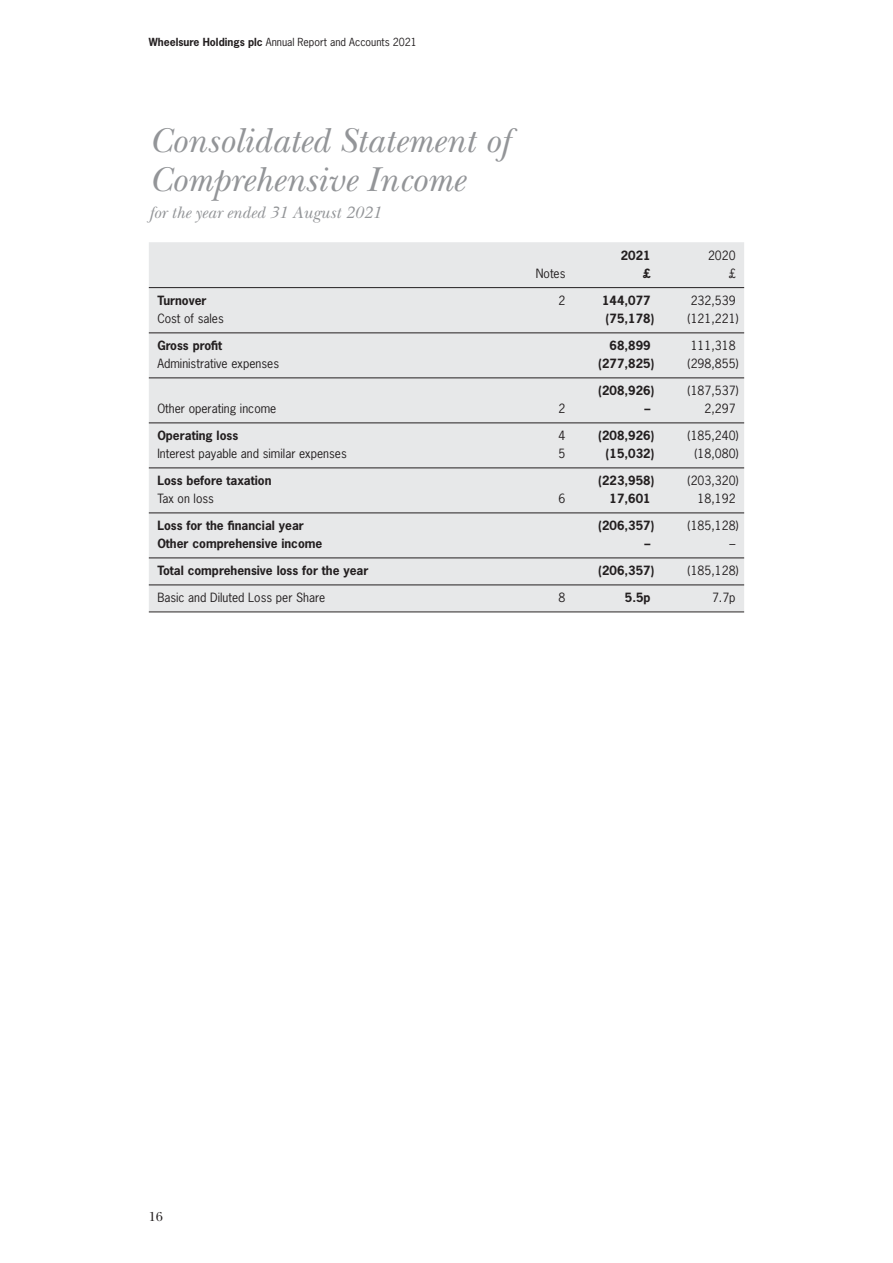
<style>
.page{position:relative;width:893px;height:1263px;background:#fff}
.page>*{position:absolute;margin:0;border:0;box-sizing:border-box;transform-origin:0 0}
.t1{font:italic 36px/39px "New Baskerville";color:#939598}
.t2{font:italic 17.25px "New Baskerville";color:#939598}
.t3{font:13.5px "New Baskerville";color:#231f20}
.t4{font:12px "News Gothic Std";color:#231f20}
.t5{font:700 12px "News Gothic Std";color:#231f20}
.t6{font:10.5px "News Gothic Std";color:#231f20}
.s1{font-weight:700}
</style>
<div class="page">
<div style="left:149px;top:242px;width:595px;height:369px;background:#e7e8e9"></div>
<hr style="left:149px;top:287px;width:595px;height:1px;background:#231f20">
<hr style="left:149px;top:332px;width:595px;height:1px;background:#231f20">
<hr style="left:149px;top:377px;width:595px;height:1px;background:#231f20">
<hr style="left:149px;top:422px;width:595px;height:1px;background:#231f20">
<hr style="left:149px;top:467px;width:595px;height:1px;background:#231f20">
<hr style="left:149px;top:512px;width:595px;height:1px;background:#231f20">
<hr style="left:149px;top:557px;width:595px;height:1px;background:#231f20">
<hr style="left:149px;top:584px;width:595px;height:1px;background:#231f20">
<hr style="left:149px;top:611px;width:595px;height:1px;background:#231f20">
<p class="t6" style="left:149px;top:37px;width:270px"><span class="s1">Wheelsure Holdings plc</span> Annual Report and Accounts 2021</p>
<h1 class="t1" style="left:149px;top:120px;width:362px">Consolidated Statement of<br>Comprehensive Income</h1>
<h2 class="t2" style="left:149px;top:201px;width:234px">for the year ended 31 August 2021</h2>
<p class="t5" style="left:621px;top:249px;width:31px">2021</p>
<p class="t4" style="left:708px;top:249px;width:29px">2020</p>
<p class="t4" style="left:536px;top:267px;width:31px">Notes</p>
<p class="t5" style="left:643px;top:267px;width:9px">£</p>
<p class="t4" style="left:729px;top:267px;width:8px">£</p>
<p class="t5" style="left:157px;top:294px;width:51px">Turnover</p>
<p class="t4" style="left:559px;top:294px;width:8px">2</p>
<p class="t5" style="left:602px;top:294px;width:50px">144,077</p>
<p class="t4" style="left:691px;top:294px;width:46px">232,539</p>
<p class="t4" style="left:157px;top:312px;width:68px">Cost of sales</p>
<p class="t5" style="left:606px;top:312px;width:50px">(75,178)</p>
<p class="t4" style="left:688px;top:312px;width:53px">(121,221)</p>
<p class="t5" style="left:157px;top:339px;width:66px">Gross profit</p>
<p class="t5" style="left:609px;top:339px;width:43px">68,899</p>
<p class="t4" style="left:691px;top:339px;width:46px">111,318</p>
<p class="t4" style="left:157px;top:357px;width:123px">Administrative expenses</p>
<p class="t5" style="left:598px;top:357px;width:58px">(277,825)</p>
<p class="t4" style="left:688px;top:357px;width:53px">(298,855)</p>
<p class="t5" style="left:598px;top:384px;width:58px">(208,926)</p>
<p class="t4" style="left:688px;top:384px;width:53px">(187,537)</p>
<p class="t4" style="left:157px;top:402px;width:121px">Other operating income</p>
<p class="t4" style="left:559px;top:402px;width:8px">2</p>
<p class="t5" style="left:645px;top:402px;width:7px">–</p>
<p class="t4" style="left:704px;top:402px;width:33px">2,297</p>
<p class="t5" style="left:157px;top:429px;width:82px">Operating loss</p>
<p class="t4" style="left:559px;top:429px;width:8px">4</p>
<p class="t5" style="left:598px;top:429px;width:58px">(208,926)</p>
<p class="t4" style="left:688px;top:429px;width:53px">(185,240)</p>
<p class="t4" style="left:157px;top:447px;width:191px">Interest payable and similar expenses</p>
<p class="t4" style="left:559px;top:447px;width:8px">5</p>
<p class="t5" style="left:606px;top:447px;width:50px">(15,032)</p>
<p class="t4" style="left:694px;top:447px;width:46px">(18,080)</p>
<p class="t5" style="left:157px;top:474px;width:116px">Loss before taxation</p>
<p class="t5" style="left:598px;top:474px;width:58px">(223,958)</p>
<p class="t4" style="left:688px;top:474px;width:53px">(203,320)</p>
<p class="t4" style="left:157px;top:492px;width:58px">Tax on loss</p>
<p class="t4" style="left:559px;top:492px;width:8px">6</p>
<p class="t5" style="left:609px;top:492px;width:43px">17,601</p>
<p class="t4" style="left:698px;top:492px;width:40px">18,192</p>
<p class="t5" style="left:157px;top:519px;width:148px">Loss for the financial year</p>
<p class="t5" style="left:598px;top:519px;width:58px">(206,357)</p>
<p class="t4" style="left:688px;top:519px;width:53px">(185,128)</p>
<p class="t5" style="left:157px;top:537px;width:167px">Other comprehensive income</p>
<p class="t5" style="left:645px;top:537px;width:7px">–</p>
<p class="t4" style="left:730px;top:537px;width:7px">–</p>
<p class="t5" style="left:157px;top:564px;width:213px">Total comprehensive loss for the year</p>
<p class="t5" style="left:598px;top:564px;width:58px">(206,357)</p>
<p class="t4" style="left:688px;top:564px;width:53px">(185,128)</p>
<p class="t4" style="left:157px;top:591px;width:169px">Basic and Diluted Loss per Share</p>
<p class="t4" style="left:559px;top:591px;width:8px">8</p>
<p class="t5" style="left:625px;top:591px;width:27px">5.5p</p>
<p class="t4" style="left:712px;top:591px;width:25px">7.7p</p>
<p class="t3" style="left:149px;top:1208px;width:16px">16</p>
</div>
